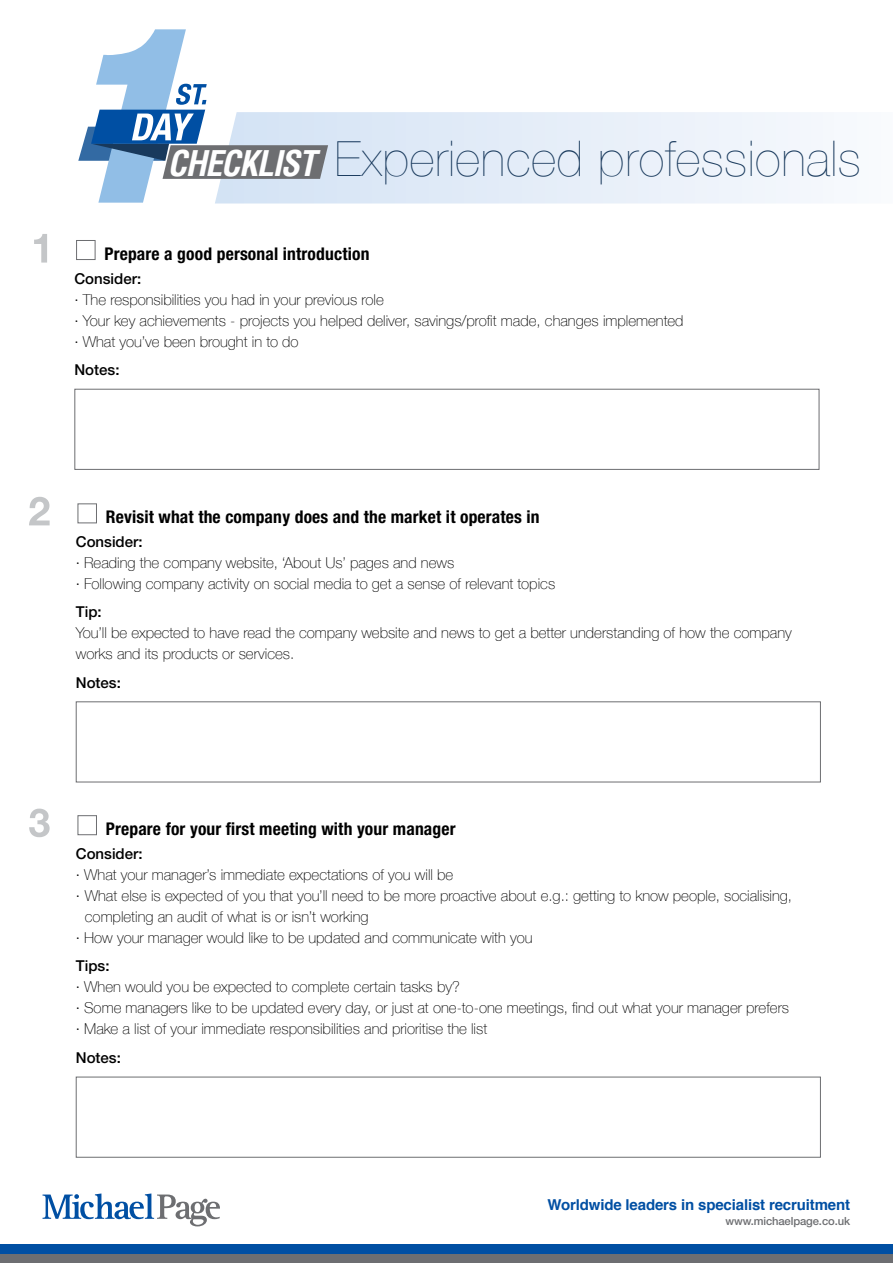
<style>
.page{position:relative;width:893px;height:1263px;background:#fff}
.page>*{position:absolute;margin:0;border:0;box-sizing:border-box;transform-origin:0 0}
.t1{font:200 49.05px "Helvetica Neue";letter-spacing:.015em;color:#18395c}
.t2{font:700 condensed 17.55px "Helvetica Neue";letter-spacing:.01em;color:#000}
.t3{font:100 15px/21px "Helvetica Neue";color:#000}
.t4{font:500 15px "Helvetica Neue";color:#000}
.t5{font:700 15px "Helvetica";letter-spacing:-.01em;color:#004fa3}
.t6{font:500 11.25px "Helvetica Neue";letter-spacing:-.01em;color:#6d6e71}
.s1{font-family:"Helvetica";font-weight:700;font-style:italic;font-stretch:condensed;font-size:34.5px;color:#fff}
</style>
<div class="page">
<div style="left:0;top:1253px;width:893px;height:10px;background:#6d6e71"></div>
<div style="left:0;top:1244px;width:893px;height:9px;background:#004fa3"></div>
<svg style="left:43px;top:1193px;width:177px;height:33px"></svg>
<svg style="left:328px;top:112px;width:495px;height:91px"></svg>
<svg style="left:78px;top:29px;width:250px;height:174px"></svg>
<svg style="left:29px;top:497px;width:21px;height:28px"></svg>
<div style="left:76px;top:240px;width:19px;height:20px;border:1px solid #6d6e71"></div>
<div style="left:78px;top:503px;width:19px;height:20px;border:1px solid #6d6e71"></div>
<div style="left:78px;top:815px;width:19px;height:20px;border:1px solid #6d6e71"></div>
<svg style="left:34px;top:234px;width:13px;height:29px"></svg>
<div style="left:74px;top:389px;width:745px;height:81px;border:1px solid #6d6e71"></div>
<div style="left:76px;top:701px;width:745px;height:81px;border:1px solid #6d6e71"></div>
<svg style="left:29px;top:809px;width:21px;height:28px"></svg>
<h1 class="t1" style="left:168px;top:120px;width:695px"><span class="s1">CHECKLIST</span> Experienced professionals</h1>
<p class="t2" style="left:104px;top:243px;width:267px">Prepare a good personal introduction</p>
<p class="t4" style="left:74px;top:269px;width:68px">Consider:</p>
<p class="t3" style="left:74px;top:288px;width:611px">· The responsibilities you had in your previous role<br>· Your key achievements - projects you helped deliver, savings/profit made, changes implemented · What you’ve been brought in to do</p>
<p class="t4" style="left:74px;top:361px;width:47px">Notes:</p>
<p class="t2" style="left:106px;top:506px;width:435px">Revisit what the company does and the market it operates in</p>
<p class="t4" style="left:76px;top:533px;width:68px">Consider:</p>
<p class="t3" style="left:76px;top:551px;width:481px">· Reading the company website, ‘About Us’ pages and news<br>· Following company activity on social media to get a sense of relevant topics</p>
<p class="t4" style="left:76px;top:603px;width:27px">Tip:</p>
<p class="t3" style="left:76px;top:622px;width:717px">You’ll be expected to have read the company website and news to get a better understanding of how the company works and its products or services.</p>
<p class="t4" style="left:76px;top:674px;width:47px">Notes:</p>
<p class="t2" style="left:106px;top:818px;width:351px">Prepare for your first meeting with your manager</p>
<p class="t4" style="left:76px;top:844px;width:68px">Consider:</p>
<p class="t3" style="left:76px;top:863px;width:379px">· What your manager’s immediate expectations of you will be</p>
<p class="t3" style="left:76px;top:884px;width:718px">· What else is expected of you that you’ll need to be more proactive about e.g.: getting to know people, socialising,</p>
<p class="t3" style="left:85px;top:905px;width:285px">completing an audit of what is or isn’t working</p>
<p class="t3" style="left:76px;top:926px;width:458px">· How your manager would like to be updated and communicate with you</p>
<p class="t4" style="left:76px;top:957px;width:35px">Tips:</p>
<p class="t3" style="left:76px;top:976px;width:715px">· When would you be expected to complete certain tasks by?<br>· Some managers like to be updated every day, or just at one-to-one meetings, find out what your manager prefers · Make a list of your immediate responsibilities and prioritise the list</p>
<p class="t4" style="left:76px;top:1048px;width:47px">Notes:</p>
<p class="t5" style="left:547px;top:1192px;width:304px">Worldwide leaders in specialist recruitment</p>
<p class="t6" style="left:725px;top:1214px;width:126px">www.michaelpage.co.uk</p>
</div>
